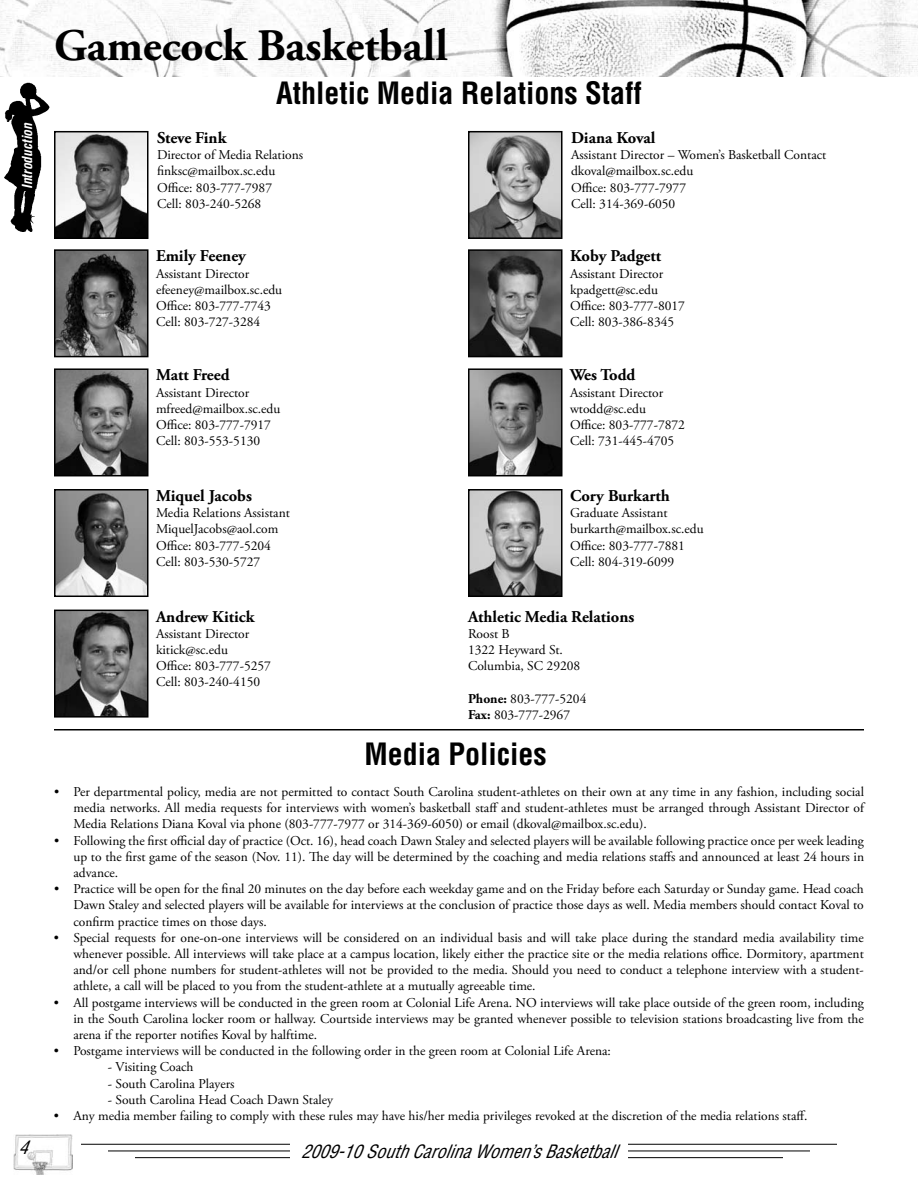
<style>
.page{position:relative;width:918px;height:1188px;background:#fff}
.page>*{position:absolute;margin:0;border:0;box-sizing:border-box;transform-origin:0 0}
.t1{font:700 45px "Adobe Garamond Pro";color:#000}
.t2{font:700 condensed 30px "Helvetica";color:#000}
.t3{font:italic condensed 18px "Helvetica";color:#000}
.t4{font:700 16.5px "Adobe Garamond Pro";color:#000}
.t5{font:13.5px/16.2px "Adobe Garamond Pro";color:#000}
.t6{font:italic 700 condensed 13.5px "Helvetica";color:#fff}
.s1{font-weight:700}
</style>
<div class="page">
<img style="left:4px;top:82px;width:46px;height:150px">
<hr style="left:108px;top:1151px;width:702px;height:1px;background:#000">
<hr style="left:135px;top:1157px;width:648px;height:1px;background:#000">
<hr style="left:81px;top:1144px;width:756px;height:1px;background:#000">
<img style="left:14px;top:1135px;width:59px;height:39px">
<div style="left:290px;top:1143px;width:338px;height:18px;background:#fff"></div>
<img style="left:0;top:0;width:918px;height:76px">
<img style="left:57px;top:134px;width:88px;height:102px">
<div style="left:54px;top:131px;width:94px;height:108px;border:2px solid #000"></div>
<img style="left:57px;top:492px;width:88px;height:102px">
<div style="left:54px;top:489px;width:94px;height:108px;border:2px solid #000"></div>
<img style="left:57px;top:371px;width:88px;height:102px">
<div style="left:54px;top:368px;width:94px;height:108px;border:2px solid #000"></div>
<img style="left:57px;top:252px;width:88px;height:102px">
<div style="left:54px;top:249px;width:94px;height:108px;border:2px solid #000"></div>
<hr style="left:54px;top:729px;width:810px;height:1px;background:#000">
<img style="left:471px;top:134px;width:88px;height:102px">
<div style="left:468px;top:131px;width:94px;height:108px;border:2px solid #000"></div>
<img style="left:471px;top:492px;width:88px;height:102px">
<div style="left:468px;top:489px;width:94px;height:108px;border:2px solid #000"></div>
<img style="left:471px;top:371px;width:88px;height:102px">
<div style="left:468px;top:368px;width:94px;height:108px;border:2px solid #000"></div>
<img style="left:471px;top:252px;width:88px;height:102px">
<div style="left:468px;top:249px;width:94px;height:108px;border:2px solid #000"></div>
<img style="left:57px;top:613px;width:88px;height:102px">
<div style="left:54px;top:610px;width:94px;height:108px;border:2px solid #000"></div>
<p class="t6" style="left:19px;top:189px;width:68px;rotate:-90deg">Introduction</p>
<h3 class="t3" style="left:19px;top:1136px;width:10px">4</h3>
<h1 class="t1" style="left:54px;top:19px;width:395px">Gamecock Basketball</h1>
<h2 class="t2" style="left:276px;top:75px;width:367px">Athletic Media Relations Staff</h2>
<p class="t4" style="left:157px;top:128px;width:71px">Steve Fink</p>
<p class="t5" style="left:157px;top:147px;width:148px">Director of Media Relations finksc@mailbox.sc.edu<br>Office: 803-777-7987<br>Cell: 803-240-5268</p>
<p class="t4" style="left:156px;top:246px;width:91px">Emily Feeney</p>
<p class="t5" style="left:156px;top:266px;width:128px">Assistant Director efeeney@mailbox.sc.edu<br>Office: 803-777-7743<br>Cell: 803-727-3284</p>
<p class="t4" style="left:156px;top:366px;width:75px">Matt Freed</p>
<p class="t5" style="left:156px;top:385px;width:126px">Assistant Director mfreed@mailbox.sc.edu<br>Office: 803-777-7917<br>Cell: 803-553-5130</p>
<p class="t4" style="left:156px;top:486px;width:97px">Miquel Jacobs</p>
<p class="t5" style="left:156px;top:505px;width:135px">Media Relations Assistant<br>MiquelJacobs@aol.com<br>Office: 803-777-5204<br>Cell: 803-530-5727</p>
<p class="t4" style="left:156px;top:607px;width:100px">Andrew Kitick</p>
<p class="t5" style="left:156px;top:626px;width:117px">Assistant Director kitick@sc.edu<br>Office: 803-777-5257<br>Cell: 803-240-4150</p>
<p class="t4" style="left:571px;top:128px;width:86px">Diana Koval</p>
<p class="t5" style="left:571px;top:147px;width:257px">Assistant Director – Women’s Basketball Contact dkoval@mailbox.sc.edu<br>Office: 803-777-7977<br>Cell: 314-369-6050</p>
<p class="t4" style="left:570px;top:246px;width:93px">Koby Padgett</p>
<p class="t5" style="left:570px;top:266px;width:117px">Assistant Director kpadgett@sc.edu<br>Office: 803-777-8017<br>Cell: 803-386-8345</p>
<p class="t4" style="left:570px;top:366px;width:67px">Wes Todd</p>
<p class="t5" style="left:570px;top:385px;width:117px">Assistant Director wtodd@sc.edu<br>Office: 803-777-7872<br>Cell: 731-445-4705</p>
<p class="t4" style="left:570px;top:486px;width:101px">Cory Burkarth</p>
<p class="t5" style="left:570px;top:505px;width:135px">Graduate Assistant burkarth@mailbox.sc.edu<br>Office: 803-777-7881<br>Cell: 804-319-6099</p>
<p class="t4" style="left:468px;top:607px;width:168px">Athletic Media Relations</p>
<p class="t5" style="left:468px;top:626px;width:114px">Roost B<br>1322 Heyward St.<br>Columbia, SC 29208</p>
<p class="t5" style="left:468px;top:691px;width:120px"><span class="s1">Phone:</span> 803-777-5204<br><span class="s1">Fax:</span> 803-777-2967</p>
<h2 class="t2" style="left:364px;top:736px;width:184px">Media Policies</h2>
<p class="t5" style="left:74px;top:784px;width:792px;text-align:justify;text-indent:-20px">• Per departmental policy, media are not permitted to contact South Carolina student-athletes on their own at any time in any fashion, including social media networks. All media requests for interviews with women’s basketball staff and student-athletes must be arranged through Assistant Director of Media Relations Diana Koval via phone (803-777-7977 or 314-369-6050) or email (dkoval@mailbox.sc.edu).</p>
<p class="t5" style="left:74px;top:833px;width:792px;text-align:justify;text-indent:-19px">• Following the first official day of practice (Oct. 16), head coach Dawn Staley and selected players will be available following practice once per week leading up to the first game of the season (Nov. 11). The day will be determined by the coaching and media relations staffs and announced at least 24 hours in advance.</p>
<p class="t5" style="left:73px;top:881px;width:792px;text-align:justify;text-indent:-19px">• Practice will be open for the final 20 minutes on the day before each weekday game and on the Friday before each Saturday or Sunday game. Head coach Dawn Staley and selected players will be available for interviews at the conclusion of practice those days as well. Media members should contact Koval to confirm practice times on those days.</p>
<p class="t5" style="left:73px;top:930px;width:792px;text-align:justify;text-indent:-19px">• Special requests for one-on-one interviews will be considered on an individual basis and will take place during the standard media availability time whenever possible. All interviews will take place at a campus location, likely either the practice site or the media relations office. Dormitory, apartment and/or cell phone numbers for student-athletes will not be provided to the media. Should you need to conduct a telephone interview with a student&shy;athlete, a call will be placed to you from the student-athlete at a mutually agreeable time.</p>
<p class="t5" style="left:73px;top:995px;width:792px;text-align:justify;text-indent:-19px">• All postgame interviews will be conducted in the green room at Colonial Life Arena. NO interviews will take place outside of the green room, including in the South Carolina locker room or hallway. Courtside interviews may be granted whenever possible to television stations broadcasting live from the arena if the reporter notifies Koval by halftime.</p>
<p class="t5" style="left:54px;top:1043px;width:559px">• Postgame interviews will be conducted in the following order in the green room at Colonial Life Arena:</p>
<p class="t5" style="left:108px;top:1059px;width:87px">- Visiting Coach</p>
<p class="t5" style="left:108px;top:1076px;width:128px">- South Carolina Players</p>
<p class="t5" style="left:108px;top:1092px;width:227px">- South Carolina Head Coach Dawn Staley</p>
<p class="t5" style="left:54px;top:1108px;width:755px">• Any media member failing to comply with these rules may have his/her media privileges revoked at the discretion of the media relations staff.</p>
<h3 class="t3" style="left:301px;top:1140px;width:317px">2009-10 South Carolina Women’s Basketball</h3>
</div>
